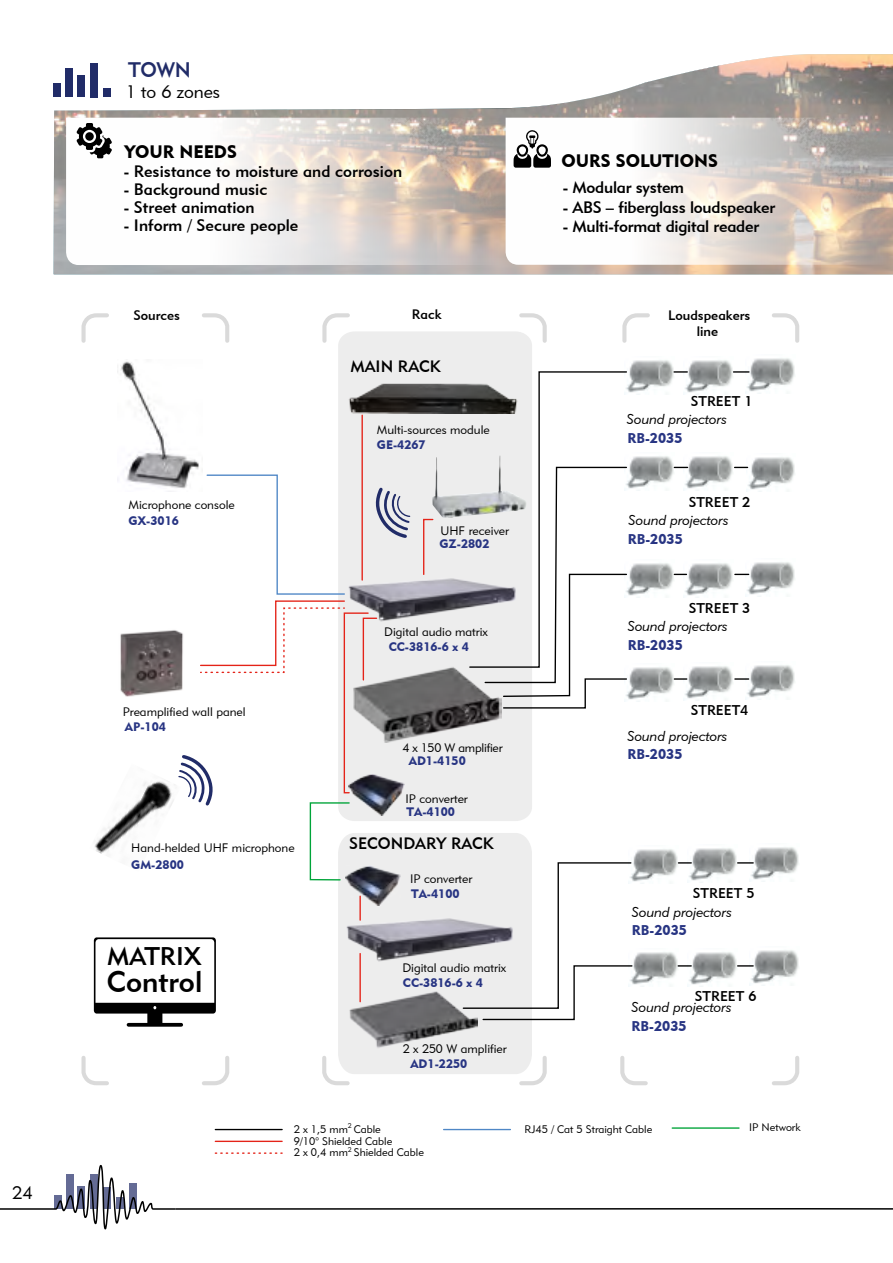
<style>
.page{position:relative;width:893px;height:1263px;background:#fff}
.page>*{position:absolute;margin:0;border:0;box-sizing:border-box;transform-origin:0 0}
.t1{font:29.55px "Geometric 415 BT Medium A";color:#000}
.t2{font:25.5px "Geometric 415 BT Medium A";color:#000}
.t3{font:21px "Geometric 415 BT Medium A";color:#212c68}
.t4{font:18px "Geometric 415 BT Black A";color:#000}
.t5{font:18px "Geometric 415 BT Lite A";color:#000}
.t6{font:16.5px "Geometric 415 BT Medium A";color:#000}
.t7{font:14.1px "Geometric 415 BT Lite Italic A";color:#000}
.t8{font:14.1px "Geometric 415 BT Medium A";color:#000}
.t9{font:14.1px "Geometric 415 BT Black A";color:#283583}
.t10{font:13.65px/16.4px "Geometric 415 BT Medium A";color:#000;text-align:center}
.t11{font:12.3px "Geometric 415 BT Lite A";color:#000}
.t12{font:12.3px "Geometric 415 BT Black A";color:#283583}
.t13{font:12.3px "Geometric 415 BT Lite A";letter-spacing:-.02em;color:#000}
.t14{font:10.95px "Geometric 415 BT Lite A";color:#000}
</style>
<div class="page">
<svg style="left:0;top:1164px;width:893px;height:66px"></svg>
<svg style="left:54px;top:54px;width:839px;height:220px"></svg>
<div style="left:338px;top:833px;width:194px;height:241px;background:#ededed"></div>
<div style="left:338px;top:331px;width:194px;height:490px;background:#ededed"></div>
<svg style="left:81px;top:313px;width:28px;height:30px"></svg>
<svg style="left:322px;top:313px;width:30px;height:32px"></svg>
<svg style="left:202px;top:313px;width:28px;height:30px"></svg>
<svg style="left:517px;top:313px;width:30px;height:32px"></svg>
<svg style="left:81px;top:1056px;width:28px;height:30px"></svg>
<svg style="left:620px;top:1056px;width:28px;height:30px"></svg>
<svg style="left:322px;top:1054px;width:30px;height:32px"></svg>
<svg style="left:202px;top:1056px;width:28px;height:30px"></svg>
<svg style="left:772px;top:1056px;width:28px;height:30px"></svg>
<svg style="left:517px;top:1054px;width:30px;height:32px"></svg>
<img style="left:348px;top:382px;width:120px;height:31px">
<img style="left:121px;top:361px;width:78px;height:131px">
<img style="left:685px;top:360px;width:48px;height:33px">
<img style="left:684px;top:456px;width:49px;height:35px">
<img style="left:684px;top:563px;width:49px;height:33px">
<img style="left:683px;top:666px;width:50px;height:35px">
<img style="left:628px;top:360px;width:46px;height:35px">
<img style="left:628px;top:456px;width:46px;height:35px">
<img style="left:628px;top:563px;width:46px;height:35px">
<img style="left:628px;top:667px;width:46px;height:33px">
<img style="left:747px;top:358px;width:48px;height:34px">
<img style="left:746px;top:457px;width:49px;height:33px">
<img style="left:746px;top:562px;width:49px;height:33px">
<img style="left:747px;top:665px;width:48px;height:35px">
<img style="left:120px;top:630px;width:58px;height:67px">
<img style="left:349px;top:991px;width:128px;height:57px">
<img style="left:411px;top:563px;width:57px;height:62px">
<img style="left:411px;top:666px;width:91px;height:76px">
<img style="left:343px;top:903px;width:119px;height:62px">
<img style="left:345px;top:881px;width:55px;height:24px">
<img style="left:688px;top:848px;width:49px;height:35px">
<img style="left:688px;top:952px;width:49px;height:33px">
<img style="left:633px;top:849px;width:45px;height:33px">
<img style="left:633px;top:952px;width:45px;height:35px">
<img style="left:750px;top:847px;width:49px;height:35px">
<img style="left:750px;top:950px;width:49px;height:34px">
<img style="left:94px;top:781px;width:81px;height:73px">
<hr style="left:361px;top:415px;width:2px;height:165px;background:#e42318">
<hr style="left:359px;top:953px;width:2px;height:49px;background:#e42318">
<hr style="left:359px;top:896px;width:2px;height:24px;background:#e42318">
<svg style="left:733px;top:371px;width:16px;height:2px"></svg>
<svg style="left:674px;top:371px;width:13px;height:2px"></svg>
<svg style="left:735px;top:467px;width:13px;height:1px"></svg>
<svg style="left:674px;top:467px;width:14px;height:1px"></svg>
<svg style="left:735px;top:574px;width:14px;height:1px"></svg>
<svg style="left:674px;top:574px;width:12px;height:1px"></svg>
<svg style="left:735px;top:678px;width:14px;height:2px"></svg>
<svg style="left:674px;top:678px;width:13px;height:2px"></svg>
<svg style="left:622px;top:313px;width:28px;height:30px"></svg>
<svg style="left:772px;top:313px;width:28px;height:30px"></svg>
<svg style="left:738px;top:862px;width:15px;height:1px"></svg>
<svg style="left:678px;top:862px;width:13px;height:1px"></svg>
<svg style="left:738px;top:965px;width:15px;height:1px"></svg>
<svg style="left:678px;top:965px;width:13px;height:1px"></svg>
<svg style="left:462px;top:861px;width:171px;height:160px"></svg>
<img style="left:432px;top:455px;width:36px;height:63px">
<svg style="left:484px;top:668px;width:144px;height:41px"></svg>
<svg style="left:468px;top:371px;width:160px;height:297px"></svg>
<svg style="left:129px;top:1023px;width:52px;height:4px"></svg>
<div style="left:147px;top:1012px;width:15px;height:13px;background:#000"></div>
<svg style="left:94px;top:937px;width:122px;height:76px"></svg>
<hr style="left:215px;top:1129px;width:67px;height:1px;background:#000">
<hr style="left:215px;top:1141px;width:67px;height:1px;background:#e42318">
<hr style="left:444px;top:1129px;width:66px;height:1px;background:#4f87c6">
<hr style="left:672px;top:1127px;width:67px;height:2px;background:#00a439">
<svg style="left:422px;top:518px;width:12px;height:58px"></svg>
<svg style="left:215px;top:1152px;width:67px;height:2px"></svg>
<svg style="left:178px;top:474px;width:233px;height:407px"></svg>
<svg style="left:506px;top:118px;width:387px;height:147px"></svg>
<svg style="left:514px;top:130px;width:37px;height:38px"></svg>
<svg style="left:66px;top:118px;width:440px;height:147px"></svg>
<svg style="left:76px;top:123px;width:36px;height:35px"></svg>
<div style="left:85px;top:132px;width:9px;height:9px;background:#000;border-radius:50%"></div>
<p class="t5" style="left:12px;top:1181px;width:22px">24</p>
<p class="t3" style="left:128px;top:57px;width:64px">TOWN</p>
<p class="t5" style="left:126px;top:81px;width:96px">1 to 6 zones</p>
<p class="t4" style="left:125px;top:140px;width:114px">YOUR NEEDS</p>
<p class="t6" style="left:124px;top:161px;width:280px">- Resistance to moisture and corrosion</p>
<p class="t6" style="left:124px;top:179px;width:145px">- Background music</p>
<p class="t6" style="left:124px;top:197px;width:132px">- Street animation</p>
<p class="t6" style="left:124px;top:215px;width:176px">- Inform / Secure people</p>
<p class="t4" style="left:561px;top:150px;width:158px">OURS SOLUTIONS</p>
<p class="t6" style="left:563px;top:177px;width:123px">- Modular system</p>
<p class="t6" style="left:563px;top:197px;width:214px">- ABS – fiberglass loudspeaker</p>
<p class="t6" style="left:563px;top:217px;width:198px">- Multi-format digital reader</p>
<p class="t10" style="left:133px;top:307px;width:48px">Sources</p>
<p class="t10" style="left:412px;top:305px;width:31px">Rack</p>
<p class="t10" style="left:668px;top:307px;width:84px">Loudspeakers line</p>
<p class="t11" style="left:129px;top:497px;width:108px">Microphone console</p>
<p class="t12" style="left:128px;top:513px;width:52px">GX-3016</p>
<p class="t11" style="left:123px;top:705px;width:124px">Preamplified wall panel</p>
<p class="t12" style="left:125px;top:719px;width:43px">AP-104</p>
<p class="t11" style="left:131px;top:840px;width:165px">Hand-helded UHF microphone</p>
<p class="t12" style="left:131px;top:857px;width:54px">GM-2800</p>
<h2 class="t2" style="left:107px;top:941px;width:96px">MATRIX</h2>
<h1 class="t1" style="left:107px;top:963px;width:97px">Control</h1>
<p class="t6" style="left:350px;top:356px;width:92px">MAIN RACK</p>
<p class="t11" style="left:377px;top:422px;width:114px">Multi-sources module</p>
<p class="t12" style="left:377px;top:437px;width:50px">GE-4267</p>
<p class="t11" style="left:440px;top:523px;width:70px">UHF receiver</p>
<p class="t12" style="left:439px;top:536px;width:52px">GZ-2802</p>
<p class="t11" style="left:384px;top:624px;width:105px">Digital audio matrix</p>
<p class="t12" style="left:389px;top:639px;width:81px">CC-3816-6 x 4</p>
<p class="t13" style="left:402px;top:740px;width:102px">4 x 150 W amplifier</p>
<p class="t12" style="left:409px;top:753px;width:58px">AD1-4150</p>
<p class="t11" style="left:406px;top:791px;width:64px">IP converter</p>
<p class="t12" style="left:407px;top:804px;width:50px">TA-4100</p>
<p class="t6" style="left:349px;top:833px;width:146px">SECONDARY RACK</p>
<p class="t11" style="left:410px;top:871px;width:64px">IP converter</p>
<p class="t12" style="left:411px;top:886px;width:50px">TA-4100</p>
<p class="t11" style="left:402px;top:960px;width:105px">Digital audio matrix</p>
<p class="t12" style="left:403px;top:975px;width:81px">CC-3816-6 x 4</p>
<p class="t11" style="left:403px;top:1041px;width:106px">2 x 250 W amplifier</p>
<p class="t12" style="left:410px;top:1056px;width:58px">AD1-2250</p>
<p class="t8" style="left:691px;top:392px;width:63px">STREET 1</p>
<p class="t7" style="left:627px;top:411px;width:102px">Sound projectors</p>
<p class="t9" style="left:627px;top:429px;width:57px">RB-2035</p>
<p class="t8" style="left:689px;top:493px;width:63px">STREET 2</p>
<p class="t7" style="left:629px;top:512px;width:102px">Sound projectors</p>
<p class="t9" style="left:628px;top:530px;width:57px">RB-2035</p>
<p class="t8" style="left:689px;top:599px;width:63px">STREET 3</p>
<p class="t7" style="left:628px;top:618px;width:102px">Sound projectors</p>
<p class="t9" style="left:628px;top:636px;width:57px">RB-2035</p>
<p class="t8" style="left:691px;top:702px;width:59px">STREET4</p>
<p class="t7" style="left:627px;top:727px;width:102px">Sound projectors</p>
<p class="t9" style="left:627px;top:745px;width:57px">RB-2035</p>
<p class="t8" style="left:693px;top:884px;width:63px">STREET 5</p>
<p class="t7" style="left:632px;top:903px;width:102px">Sound projectors</p>
<p class="t9" style="left:632px;top:921px;width:57px">RB-2035</p>
<p class="t8" style="left:695px;top:987px;width:63px">STREET 6</p>
<p class="t7" style="left:632px;top:999px;width:102px">Sound projectors</p>
<p class="t9" style="left:632px;top:1017px;width:57px">RB-2035</p>
<p class="t14" style="left:294px;top:1122px;width:89px">2 x 1,5 mm<sup>2</sup> Cable</p>
<p class="t14" style="left:524px;top:1122px;width:129px">RJ45 / Cat 5 Straight Cable</p>
<p class="t14" style="left:294px;top:1134px;width:100px">9/10° Shielded Cable</p>
<p class="t14" style="left:294px;top:1145px;width:132px">2 x 0,4 mm<sup>2</sup> Shielded Cable</p>
<p class="t14" style="left:749px;top:1120px;width:53px">IP Network</p>
</div>
